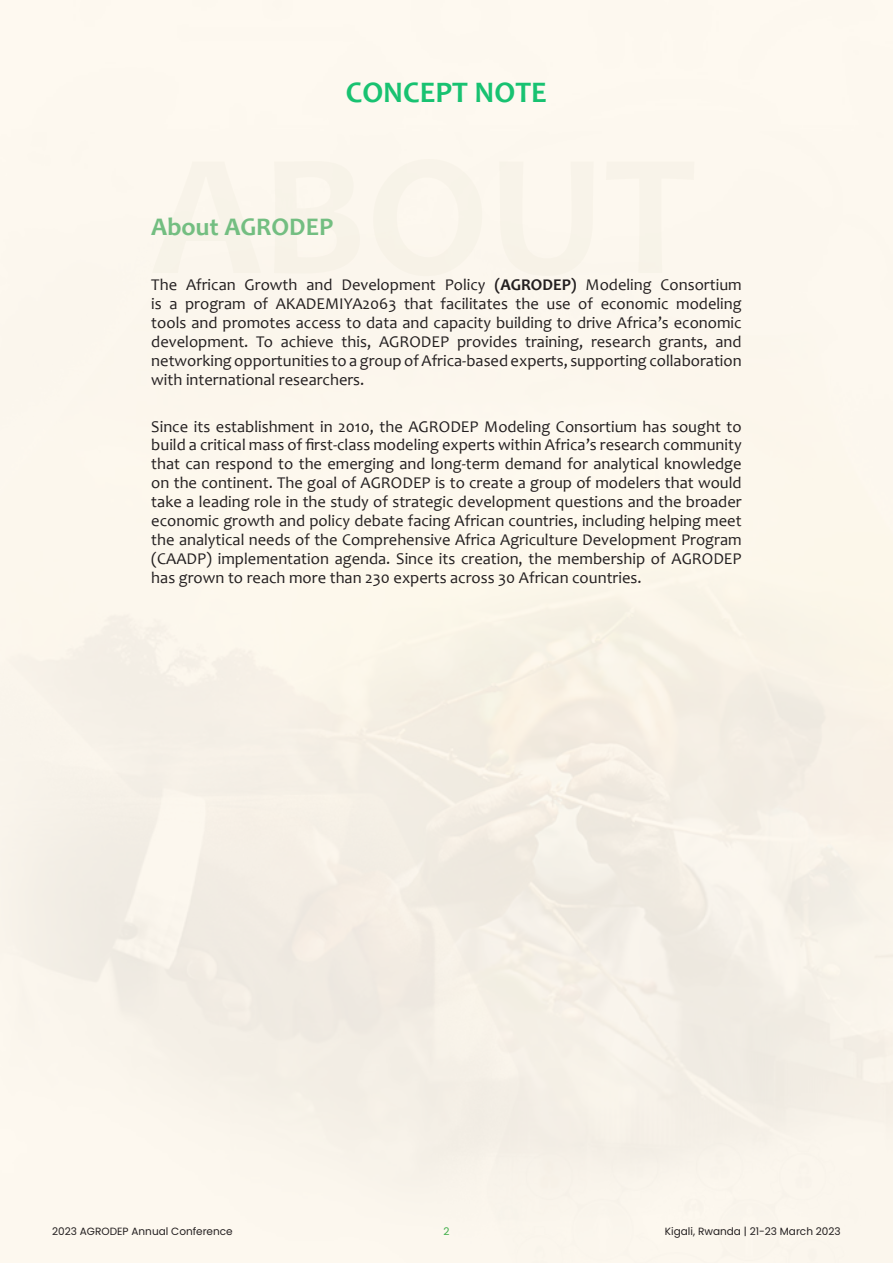
<style>
.page{position:relative;width:893px;height:1263px;background:#fff}
.page>*{position:absolute;margin:0;border:0;box-sizing:border-box;transform-origin:0 0}
.Heading_1{font:700 30px "Candara";color:#18c271}
.t1{font:700 25.5px "Candara";color:#73be81}
.Heading_1-2{font:16.5px/19px "Candara";color:#231f20;text-align:justify}
.t2{font:10.5px "Poppins";color:#231f20}
.t3{font:10.5px "Poppins";color:#40ae49}
.s1{font-weight:700}
</style>
<div class="page">
<p class="Heading_1" style="left:346px;top:73px;width:203px">CONCEPT NOTE</p>
<p class="t1" style="left:151px;top:211px;width:184px">About AGRODEP</p>
<p class="Heading_1-2" style="left:151px;top:275px;width:592px">The African Growth and Development Policy <span class="s1">(AGRODEP)</span> Modeling Consortium is a program of AKADEMIYA2063 that facilitates the use of economic modeling tools and promotes access to data and capacity building to drive Africa’s economic development. To achieve this, AGRODEP provides training, research grants, and networking opportunities to a group of Africa-based experts, supporting collaboration with international researchers.</p>
<p class="Heading_1-2" style="left:151px;top:416px;width:592px">Since its establishment in 2010, the AGRODEP Modeling Consortium has sought to build a critical mass of first-class modeling experts within Africa’s research community that can respond to the emerging and long-term demand for analytical knowledge on the continent. The goal of AGRODEP is to create a group of modelers that would take a leading role in the study of strategic development questions and the broader economic growth and policy debate facing African countries, including helping meet the analytical needs of the Comprehensive Africa Agriculture Development Program (CAADP) implementation agenda. Since its creation, the membership of AGRODEP has grown to reach more than 230 experts across 30 African countries.</p>
<p class="t2" style="left:52px;top:1225px;width:182px">2023 AGRODEP Annual Conference</p>
<p class="t3" style="left:443px;top:1225px;width:8px">2</p>
<p class="t2" style="left:665px;top:1225px;width:177px">Kigali, Rwanda | 21-23 March 2023</p>
</div>
